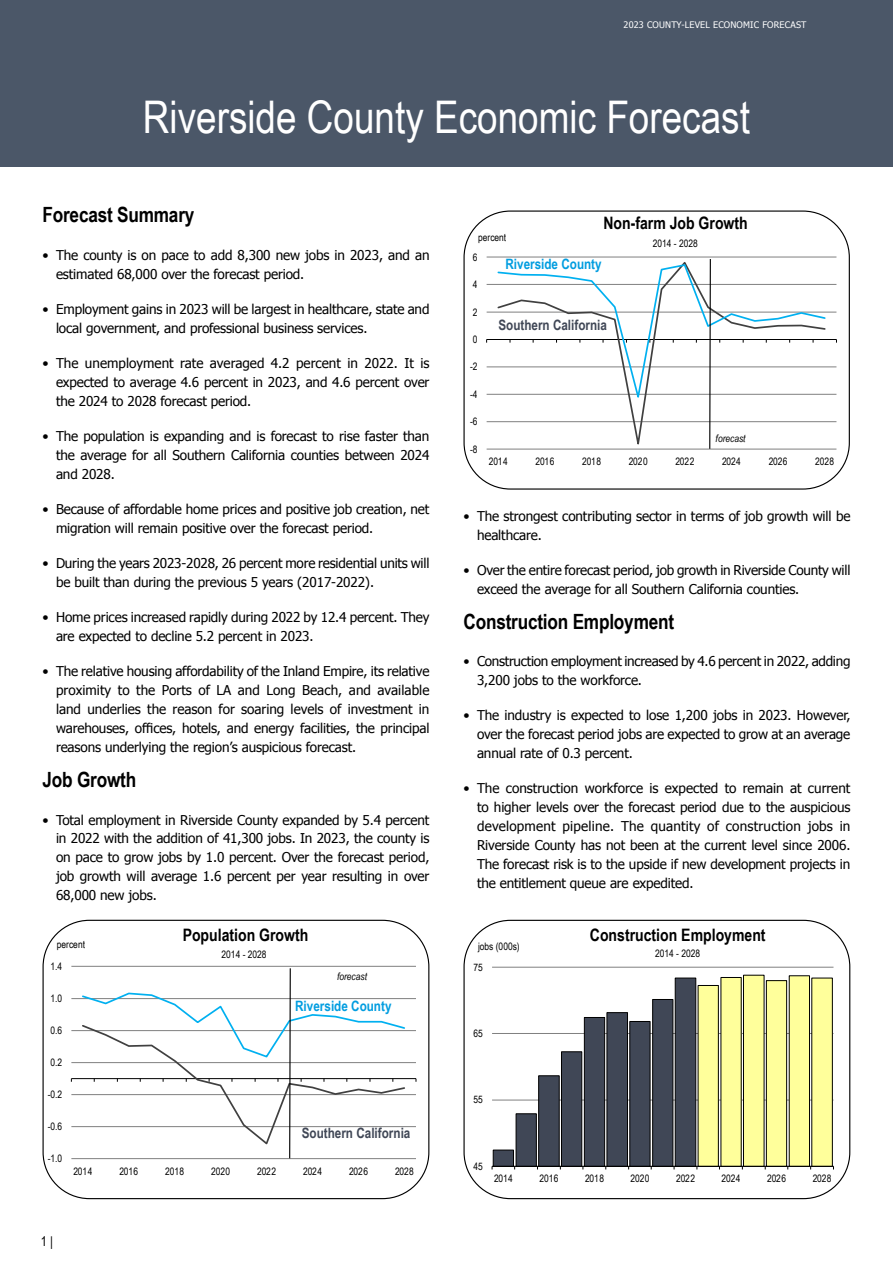
<style>
.page{position:relative;width:893px;height:1263px;background:#fff}
.page>*{position:absolute;margin:0;border:0;box-sizing:border-box;transform-origin:0 0}
.t1{font:45px "Arial Narrow";color:#fff}
.Profile_Subhead_1{font:700 21px "Arial Narrow";letter-spacing:-.01em;color:#000}
.t2{font:700 17.1px "Arial Narrow";color:#000}
.t3{font:700 14.25px "Arial Narrow";color:#404756}
.t4{font:700 14.25px "Arial Narrow";color:#009de0}
.Profile_Body_Text{font:13.5px/18.9px "Tahoma";letter-spacing:-.01em;color:#000}
.t5{font:13.5px "Arial Narrow";color:#000}
.t6{font:10.35px "Arial Narrow";color:#000}
.t7{font:italic 10.35px "Arial Narrow";color:#000}
.t8{font:10.2px "Arial Narrow";color:#000}
.t9{font:italic 10.2px "Arial Narrow";color:#000}
.t10{font:9px "Tahoma";letter-spacing:.02em;color:#fff}
</style>
<div class="page">
<div style="left:0;top:0;width:893px;height:167px;background:#4b5768"></div>
<hr style="left:71px;top:1158px;width:345px;height:1px;background:#808080">
<hr style="left:71px;top:1126px;width:345px;height:1px;background:#808080">
<hr style="left:71px;top:1094px;width:345px;height:1px;background:#808080">
<hr style="left:71px;top:1062px;width:345px;height:1px;background:#808080">
<hr style="left:71px;top:1030px;width:345px;height:1px;background:#808080">
<hr style="left:71px;top:998px;width:345px;height:1px;background:#808080">
<hr style="left:71px;top:966px;width:345px;height:1px;background:#808080">
<hr style="left:71px;top:1078px;width:345px;height:1px;background:#000">
<svg style="left:81px;top:968px;width:325px;height:191px"></svg>
<hr style="left:487px;top:449px;width:349px;height:1px;background:#808080">
<hr style="left:487px;top:421px;width:349px;height:1px;background:#808080">
<hr style="left:487px;top:394px;width:349px;height:1px;background:#808080">
<hr style="left:487px;top:367px;width:349px;height:1px;background:#808080">
<hr style="left:487px;top:312px;width:349px;height:1px;background:#808080">
<hr style="left:487px;top:284px;width:349px;height:1px;background:#808080">
<hr style="left:487px;top:257px;width:349px;height:1px;background:#808080">
<hr style="left:487px;top:339px;width:349px;height:1px;background:#000">
<svg style="left:496px;top:262px;width:331px;height:188px"></svg>
<svg style="left:496px;top:263px;width:331px;height:142px"></svg>
<svg style="left:709px;top:259px;width:2px;height:191px"></svg>
<hr style="left:492px;top:1100px;width:341px;height:1px;background:#808080">
<hr style="left:492px;top:1033px;width:341px;height:1px;background:#808080">
<hr style="left:492px;top:967px;width:341px;height:1px;background:#808080">
<div style="left:698px;top:985px;width:20px;height:181px;background:#ffff9b"></div>
<div style="left:698px;top:985px;width:21px;height:181px;border:1px solid #000"></div>
<div style="left:721px;top:977px;width:20px;height:189px;background:#ffff9b"></div>
<div style="left:743px;top:975px;width:21px;height:191px;background:#ffff9b"></div>
<div style="left:743px;top:975px;width:21px;height:191px;border:1px solid #000"></div>
<div style="left:766px;top:981px;width:21px;height:185px;background:#ffff9b"></div>
<div style="left:766px;top:980px;width:21px;height:186px;border:1px solid #000"></div>
<div style="left:789px;top:976px;width:20px;height:190px;background:#ffff9b"></div>
<div style="left:789px;top:975px;width:21px;height:191px;border:1px solid #000"></div>
<div style="left:812px;top:978px;width:20px;height:188px;background:#ffff9b"></div>
<div style="left:811px;top:978px;width:22px;height:188px;border:1px solid #000"></div>
<hr style="left:492px;top:1166px;width:341px;height:1px;background:#000">
<svg style="left:492px;top:977px;width:206px;height:192px"></svg>
<p class="t10" style="left:624px;top:19px;width:184px">2023 COUNTY-LEVEL ECONOMIC FORECAST</p>
<h1 class="t1" style="left:143px;top:85px;width:609px">Riverside County Economic Forecast</h1>
<h1 class="Profile_Subhead_1" style="left:43px;top:199px;width:153px">Forecast Summary</h1>
<p class="Profile_Body_Text" style="left:56px;top:245px;width:375px;text-indent:-14px">• The county is on pace to add 8,300 new jobs in 2023, and an estimated 68,000 over the forecast period.</p>
<p class="Profile_Body_Text" style="left:56px;top:299px;width:375px;text-indent:-14px">• Employment gains in 2023 will be largest in healthcare, state and local government, and professional business services.</p>
<p class="Profile_Body_Text" style="left:56px;top:353px;width:375px;text-align:justify;text-indent:-14px">• The unemployment rate averaged 4.2 percent in 2022. It is expected to average 4.6 percent in 2023, and 4.6 percent over the 2024 to 2028 forecast period.</p>
<p class="Profile_Body_Text" style="left:56px;top:426px;width:375px;text-align:justify;text-indent:-14px">• The population is expanding and is forecast to rise faster than the average for all Southern California counties between 2024 and 2028.</p>
<p class="Profile_Body_Text" style="left:56px;top:499px;width:375px;text-indent:-14px">• Because of affordable home prices and positive job creation, net migration will remain positive over the forecast period.</p>
<p class="Profile_Body_Text" style="left:56px;top:553px;width:375px;text-indent:-14px">• During the years 2023-2028, 26 percent more residential units will be built than during the previous 5 years (2017-2022).</p>
<p class="Profile_Body_Text" style="left:56px;top:607px;width:375px;text-indent:-14px">• Home prices increased rapidly during 2022 by 12.4 percent. They are expected to decline 5.2 percent in 2023.</p>
<p class="Profile_Body_Text" style="left:56px;top:661px;width:375px;text-align:justify;text-indent:-14px">• The relative housing affordability of the Inland Empire, its relative proximity to the Ports of LA and Long Beach, and available land underlies the reason for soaring levels of investment in warehouses, offices, hotels, and energy facilities, the principal reasons underlying the region’s auspicious forecast.</p>
<h1 class="Profile_Subhead_1" style="left:43px;top:763px;width:95px">Job Growth</h1>
<p class="Profile_Body_Text" style="left:56px;top:809px;width:375px;text-align:justify;text-indent:-14px">• Total employment in Riverside County expanded by 5.4 percent in 2022 with the addition of 41,300 jobs. In 2023, the county is on pace to grow jobs by 1.0 percent. Over the forecast period, job growth will average 1.6 percent per year resulting in over 68,000 new jobs.</p>
<p class="t6" style="left:57px;top:937px;width:30px">percent</p>
<p class="t6" style="left:51px;top:959px;width:13px">1.4</p>
<p class="t6" style="left:51px;top:991px;width:13px">1.0</p>
<p class="t6" style="left:51px;top:1023px;width:13px">0.6</p>
<p class="t6" style="left:51px;top:1055px;width:13px">0.2</p>
<p class="t6" style="left:48px;top:1087px;width:16px">-0.2</p>
<p class="t6" style="left:48px;top:1119px;width:16px">-0.6</p>
<p class="t6" style="left:48px;top:1151px;width:16px">-1.0</p>
<p class="t2" style="left:183px;top:922px;width:127px">Population Growth</p>
<p class="t6" style="left:222px;top:946px;width:47px">2014 - 2028</p>
<p class="t7" style="left:337px;top:970px;width:32px">forecast</p>
<p class="t4" style="left:295px;top:995px;width:98px">Riverside County</p>
<p class="t3" style="left:302px;top:1122px;width:110px">Southern California</p>
<p class="t6" style="left:73px;top:1163px;width:20px">2014</p>
<p class="t6" style="left:119px;top:1163px;width:20px">2016</p>
<p class="t6" style="left:165px;top:1163px;width:20px">2018</p>
<p class="t6" style="left:211px;top:1163px;width:20px">2020</p>
<p class="t6" style="left:257px;top:1163px;width:20px">2022</p>
<p class="t6" style="left:303px;top:1163px;width:20px">2024</p>
<p class="t6" style="left:349px;top:1163px;width:20px">2026</p>
<p class="t6" style="left:395px;top:1163px;width:20px">2028</p>
<p class="t5" style="left:41px;top:1231px;width:14px">1 |</p>
<p class="t8" style="left:478px;top:230px;width:30px">percent</p>
<p class="t2" style="left:603px;top:210px;width:146px">Non-farm Job Growth</p>
<p class="t8" style="left:653px;top:236px;width:46px">2014 - 2028</p>
<p class="t8" style="left:473px;top:250px;width:6px">6</p>
<p class="t8" style="left:473px;top:277px;width:6px">4</p>
<p class="t8" style="left:473px;top:304px;width:6px">2</p>
<p class="t8" style="left:473px;top:332px;width:6px">0</p>
<p class="t8" style="left:470px;top:359px;width:9px">-2</p>
<p class="t8" style="left:470px;top:387px;width:9px">-4</p>
<p class="t8" style="left:470px;top:414px;width:9px">-6</p>
<p class="t8" style="left:470px;top:442px;width:9px">-8</p>
<p class="t4" style="left:505px;top:253px;width:98px">Riverside County</p>
<p class="t3" style="left:498px;top:314px;width:110px">Southern California</p>
<p class="t9" style="left:716px;top:432px;width:31px">forecast</p>
<p class="t8" style="left:489px;top:454px;width:20px">2014</p>
<p class="t8" style="left:535px;top:454px;width:20px">2016</p>
<p class="t8" style="left:582px;top:454px;width:20px">2018</p>
<p class="t8" style="left:629px;top:454px;width:20px">2020</p>
<p class="t8" style="left:675px;top:454px;width:20px">2022</p>
<p class="t8" style="left:722px;top:454px;width:20px">2024</p>
<p class="t8" style="left:769px;top:454px;width:20px">2026</p>
<p class="t8" style="left:815px;top:454px;width:20px">2028</p>
<p class="Profile_Body_Text" style="left:477px;top:506px;width:375px;text-indent:-14px">• The strongest contributing sector in terms of job growth will be healthcare.</p>
<p class="Profile_Body_Text" style="left:477px;top:560px;width:375px;text-indent:-14px">• Over the entire forecast period, job growth in Riverside County will exceed the average for all Southern California counties.</p>
<h1 class="Profile_Subhead_1" style="left:463px;top:605px;width:212px">Construction Employment</h1>
<p class="Profile_Body_Text" style="left:477px;top:651px;width:375px;text-indent:-14px">• Construction employment increased by 4.6 percent in 2022, adding<br>3,200 jobs to the workforce.</p>
<p class="Profile_Body_Text" style="left:477px;top:705px;width:375px;text-align:justify;text-indent:-14px">• The industry is expected to lose 1,200 jobs in 2023. However, over the forecast period jobs are expected to grow at an average annual rate of 0.3 percent.</p>
<p class="Profile_Body_Text" style="left:477px;top:778px;width:375px;text-align:justify;text-indent:-14px">• The construction workforce is expected to remain at current to higher levels over the forecast period due to the auspicious development pipeline. The quantity of construction jobs in Riverside County has not been at the current level since 2006.<br>The forecast risk is to the upside if new development projects in the entitlement queue are expedited.</p>
<p class="t6" style="left:478px;top:939px;width:43px">jobs (000s)</p>
<p class="t6" style="left:474px;top:959px;width:11px">75</p>
<p class="t6" style="left:474px;top:1026px;width:11px">65</p>
<p class="t6" style="left:474px;top:1092px;width:11px">55</p>
<p class="t6" style="left:474px;top:1159px;width:11px">45</p>
<p class="t2" style="left:590px;top:922px;width:177px">Construction Employment</p>
<p class="t6" style="left:655px;top:946px;width:47px">2014 - 2028</p>
<p class="t6" style="left:494px;top:1171px;width:20px">2014</p>
<p class="t6" style="left:540px;top:1171px;width:20px">2016</p>
<p class="t6" style="left:585px;top:1171px;width:20px">2018</p>
<p class="t6" style="left:631px;top:1171px;width:20px">2020</p>
<p class="t6" style="left:676px;top:1171px;width:20px">2022</p>
<p class="t6" style="left:722px;top:1171px;width:20px">2024</p>
<p class="t6" style="left:767px;top:1171px;width:20px">2026</p>
<p class="t6" style="left:813px;top:1171px;width:20px">2028</p>
</div>
